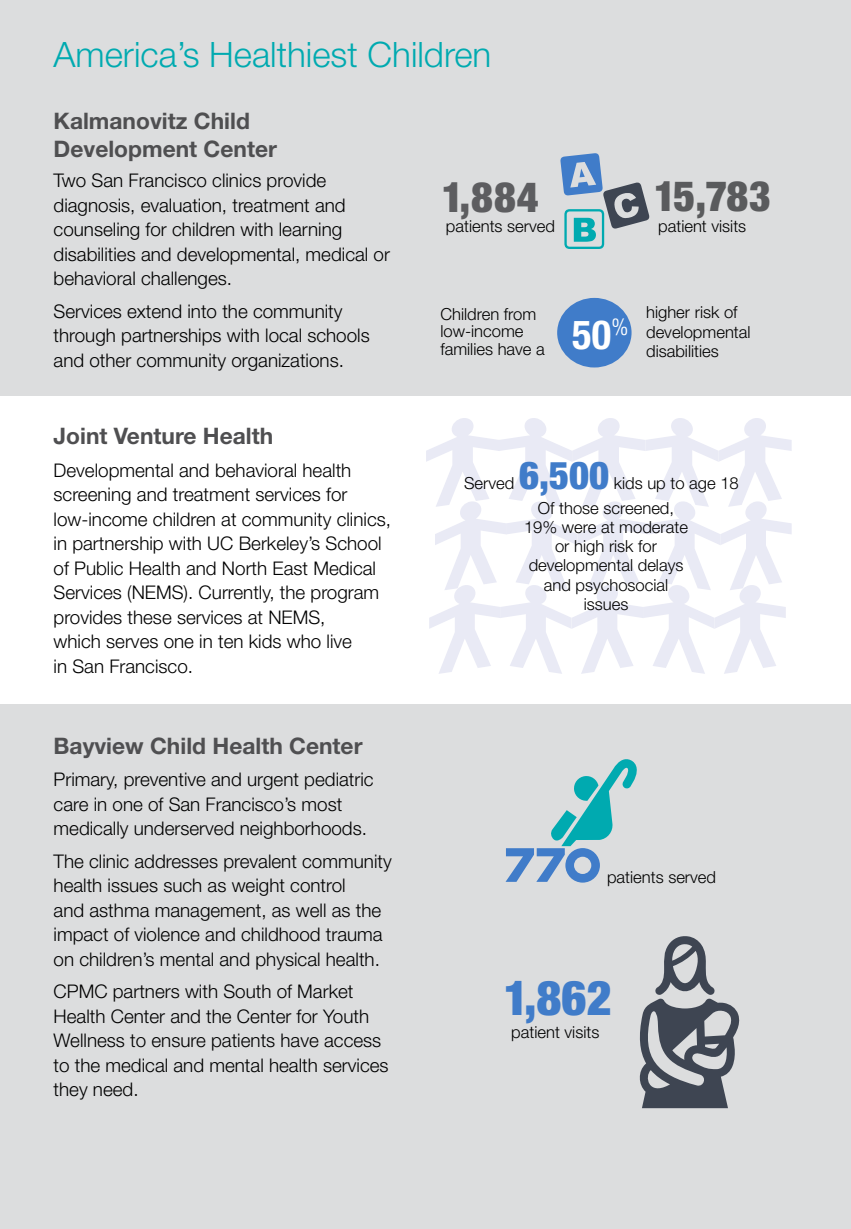
<style>
.page{position:relative;width:851px;height:1229px;background:#fff}
.page>*{position:absolute;margin:0;border:0;box-sizing:border-box;transform-origin:0 0}
.TEXT_light{font:900 condensed 48.12px "Helvetica Neue LT Std";color:#407cc9}
.t1{font:900 condensed 42px "Helvetica Neue LT Std";color:#5a5b5d}
.TEXT_light-2{font:900 condensed 42px "Helvetica Neue LT Std";color:#5d5d60}
.t2{font:700 condensed 40.25px "Helvetica Neue LT Std";color:#fff}
.TEXT_light-3{font:900 condensed 38.5px "Helvetica Neue LT Std";color:#407cc9}
.t3{font:300 35px "Helvetica Neue LT Std";color:#00aab0}
.grey_sub_head{font:700 22.75px/28px "Helvetica Neue LT Std";color:#4f4f51}
.Bullet_text{font:300 18.9px/24.5px "Helvetica Neue LT Std";color:#000}
.TEXT_light-4{font:300 16.62px/19.2px "Helvetica Neue LT Std";color:#000}
</style>
<div class="page">
<div style="left:0;top:0;width:850px;height:396px;background:#dcddde"></div>
<div style="left:0;top:704px;width:850px;height:524px;background:#dcddde"></div>
<svg style="left:426px;top:418px;width:365px;height:256px"></svg>
<div style="left:557px;top:298px;width:74px;height:69px;background:#407cc9;border-radius:50%"></div>
<svg style="left:560px;top:153px;width:89px;height:96px"></svg>
<svg style="left:639px;top:936px;width:101px;height:172px"></svg>
<svg style="left:505px;top:759px;width:132px;height:123px"></svg>
<h1 class="t3" style="left:54px;top:34px;width:439px">America’s Healthiest Children</h1>
<p class="grey_sub_head" style="left:54px;top:106px;width:225px">Kalmanovitz Child<br>Development Center</p>
<p class="Bullet_text" style="left:54px;top:168px;width:338px">Two San Francisco clinics provide diagnosis, evaluation, treatment and counseling for children with learning disabilities and developmental, medical or behavioral challenges.</p>
<p class="Bullet_text" style="left:54px;top:298px;width:318px">Services extend into the community through partnerships with local schools and other community organizations.</p>
<p class="TEXT_light-2" style="left:442px;top:171px;width:98px">1,884</p>
<p class="TEXT_light-4" style="left:446px;top:216px;width:110px">patients served</p>
<p class="TEXT_light-4" style="left:440px;top:305px;width:106px;line-height:17.5px">Children from low-income families have a</p>
<h3 class="t2" style="left:572px;top:310px;width:58px">50<sup>%</sup></h3>
<h2 class="t1" style="left:654px;top:170px;width:118px">15,783</h2>
<p class="TEXT_light-4" style="left:658px;top:216px;width:90px">patient visits</p>
<p class="TEXT_light-4" style="left:646px;top:302px;width:106px">higher risk of developmental disabilities</p>
<p class="grey_sub_head" style="left:54px;top:422px;width:221px">Joint Venture Health</p>
<p class="Bullet_text" style="left:54px;top:457px;width:339px">Developmental and behavioral health screening and treatment services for low-income children at community clinics, in partnership with UC Berkeley’s School of Public Health and North East Medical Services (NEMS). Currently, the program provides these services at NEMS,<br>which serves one in ten kids who live<br>in San Francisco.</p>
<p class="TEXT_light-3" style="left:519px;top:452px;width:92px">6,500</p>
<p class="TEXT_light-4" style="left:464px;top:473px;width:52px">Served</p>
<p class="TEXT_light-4" style="left:613px;top:473px;width:127px">kids up to age 18</p>
<p class="TEXT_light-4" style="left:524px;top:497px;width:165px;text-align:center">Of those screened,<br>19% were at moderate or high risk for developmental delays and psychosocial issues</p>
<p class="grey_sub_head" style="left:54px;top:731px;width:310px">Bayview Child Health Center</p>
<p class="Bullet_text" style="left:54px;top:766px;width:321px">Primary, preventive and urgent pediatric care in one of San Francisco’s most medically underserved neighborhoods.</p>
<p class="Bullet_text" style="left:54px;top:848px;width:340px">The clinic addresses prevalent community health issues such as weight control<br>and asthma management, as well as the impact of violence and childhood trauma on children’s mental and physical health.</p>
<p class="Bullet_text" style="left:54px;top:978px;width:336px">CPMC partners with South of Market<br>Health Center and the Center for Youth<br>Wellness to ensure patients have access to the medical and mental health services they need.</p>
<p class="TEXT_light" style="left:504px;top:968px;width:109px">1,862</p>
<p class="TEXT_light-4" style="left:607px;top:867px;width:110px">patients served</p>
<p class="TEXT_light-4" style="left:511px;top:1021px;width:90px">patient visits</p>
</div>
